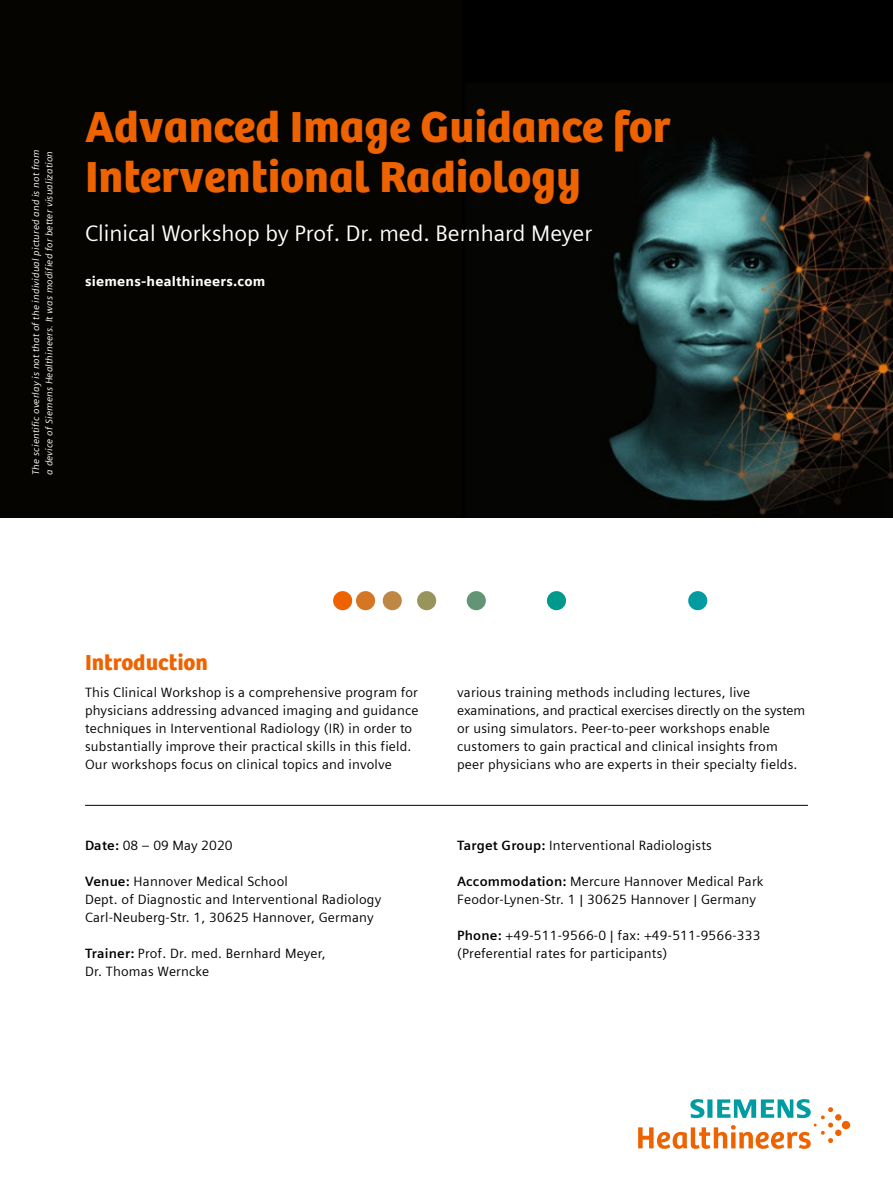
<style>
.page{position:relative;width:893px;height:1191px;background:#fff}
.page>*{position:absolute;margin:0;border:0;box-sizing:border-box;transform-origin:0 0}
.t1{font:45px/49.5px "SH Bree Headline Regular";color:#ee6300}
.t2{font:22.5px "Siemens Sans";color:#fff}
.t3{font:22.5px "SH Bree Headline Regular";color:#ee6300}
.t4{font:13.5px/18px "Siemens Sans";letter-spacing:.015em;color:#000}
.t5{font:900 13.5px "Siemens Sans";letter-spacing:.015em;color:#fff}
.t6{font:italic 9.75px/13.5px "Siemens Sans";letter-spacing:.015em;color:#fff}
.s1{font-weight:700}
</style>
<div class="page">
<svg style="left:638px;top:1099px;width:212px;height:50px"></svg>
<div style="left:0;top:0;width:893px;height:517px;background:#050400"></div>
<img style="left:609px;top:136px;width:284px;height:379px">
<div style="left:333px;top:591px;width:19px;height:19px;background:#ee6300;border-radius:50%"></div>
<div style="left:356px;top:591px;width:19px;height:19px;background:#d47623;border-radius:50%"></div>
<div style="left:383px;top:591px;width:19px;height:19px;background:#be8844;border-radius:50%"></div>
<div style="left:417px;top:591px;width:19px;height:19px;background:#99945c;border-radius:50%"></div>
<div style="left:467px;top:591px;width:19px;height:19px;background:#619574;border-radius:50%"></div>
<div style="left:547px;top:591px;width:19px;height:19px;background:#009a8d;border-radius:50%"></div>
<div style="left:688px;top:591px;width:19px;height:19px;background:#009ca2;border-radius:50%"></div>
<hr style="left:85px;top:805px;width:723px;height:1px;background:#000">
<p class="t6" style="left:28px;top:475px;width:327px;rotate:-90deg">The scientific overlay is not that of the individual pictured and is not from a device of Siemens Healthineers. It was modified for better visualization</p>
<h1 class="t1" style="left:85px;top:101px;width:587px">Advanced Image Guidance for<br>Interventional Radiology</h1>
<h2 class="t2" style="left:85px;top:216px;width:509px">Clinical Workshop by Prof. Dr. med. Bernhard Meyer</h2>
<p class="t5" style="left:85px;top:270px;width:182px">siemens-healthineers.com</p>
<h2 class="t3" style="left:85px;top:645px;width:124px">Introduction</h2>
<p class="t4" style="left:85px;top:682px;width:335px">This Clinical Workshop is a comprehensive program for physicians addressing advanced imaging and guidance techniques in Interventional Radiology (IR) in order to substantially improve their practical skills in this field.<br>Our workshops focus on clinical topics and involve</p>
<p class="t4" style="left:457px;top:682px;width:350px">various training methods including lectures, live examinations, and practical exercises directly on the system or using simulators. Peer-to-peer workshops enable customers to gain practical and clinical insights from peer physicians who are experts in their specialty fields.</p>
<p class="t4" style="left:85px;top:835px;width:149px"><span class="s1">Date:</span> 08 – 09 May 2020</p>
<p class="t4" style="left:85px;top:871px;width:298px"><span class="s1">Venue:</span> Hannover Medical School<br>Dept. of Diagnostic and Interventional Radiology<br>Carl-Neuberg-Str. 1, 30625 Hannover, Germany</p>
<p class="t4" style="left:85px;top:943px;width:242px"><span class="s1">Trainer:</span> Prof. Dr. med. Bernhard Meyer,<br>Dr. Thomas Werncke</p>
<p class="t4" style="left:457px;top:835px;width:256px"><span class="s1">Target Group:</span> Interventional Radiologists</p>
<p class="t4" style="left:457px;top:871px;width:308px"><span class="s1">Accommodation:</span> Mercure Hannover Medical Park<br>Feodor-Lynen-Str. 1 | 30625 Hannover | Germany</p>
<p class="t4" style="left:457px;top:925px;width:305px"><span class="s1">Phone:</span> +49-511-9566-0 | fax: +49-511-9566-333 (Preferential rates for participants)</p>
</div>
